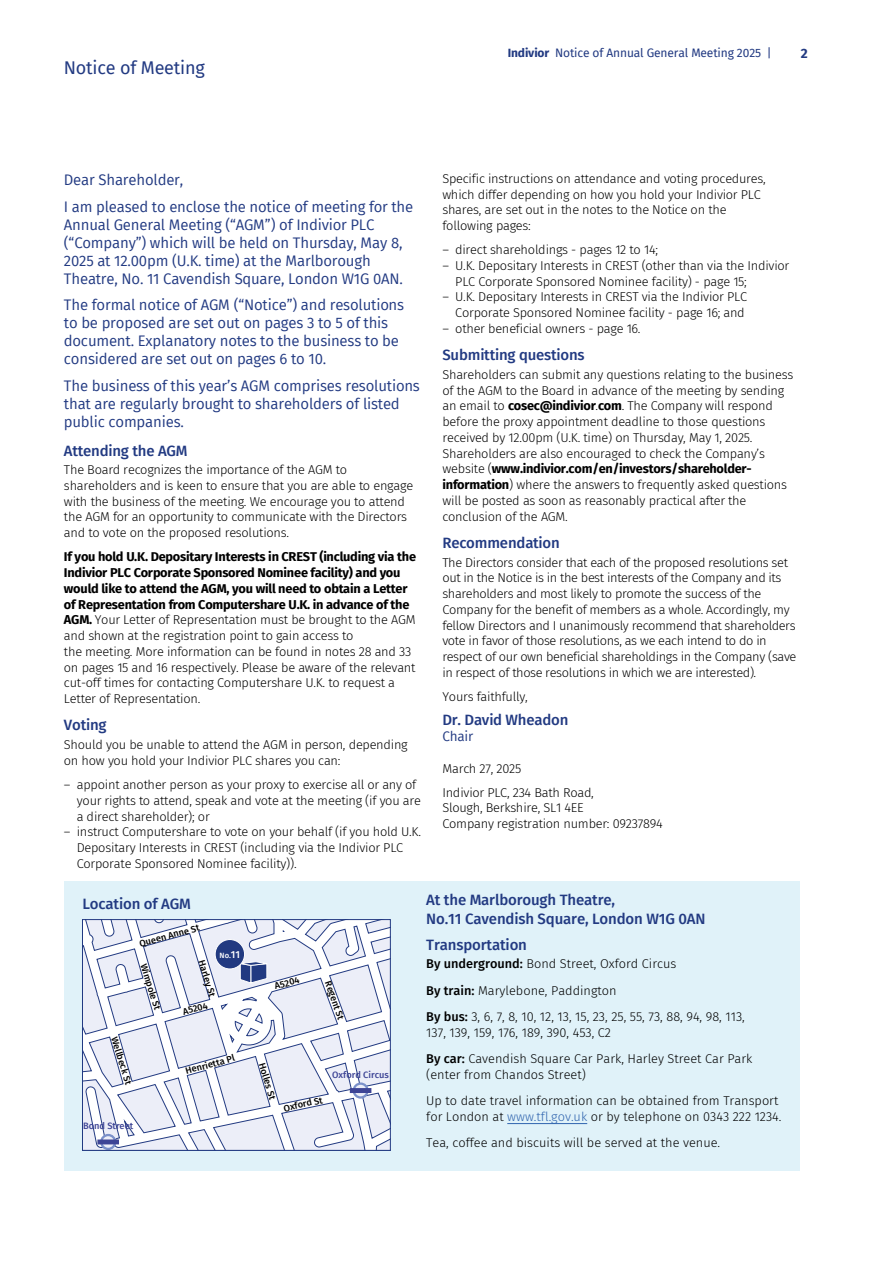
<style>
.page{position:relative;width:893px;height:1263px;background:#fff}
.page>*{position:absolute;margin:0;border:0;box-sizing:border-box;transform-origin:0 0}
.t1{font:18px "Fira Sans";letter-spacing:-.01em;color:#223a82}
.t2{font:15px/18px "Fira Sans";letter-spacing:-.015em;color:#223a82}
.t3{font:500 15px/19.5px "Fira Sans";letter-spacing:-.01em;color:#223a82}
.t4{font:13.5px "Fira Sans";letter-spacing:-.01em;color:#223a82}
.t5{font:700 13.5px "Fira Sans";color:#223a82}
.t6{font:300 12.75px/15.8px "Fira Sans";letter-spacing:-.02em;color:#000}
.t7{font:300 12.75px/26.4px "Fira Sans";color:#000}
.t8{font:12px "Fira Sans";letter-spacing:-.03em;color:#223a82}
.t9{font:12px "Fira Sans";letter-spacing:-.01em;color:#223a82}
.t10{font:500 9.3px "Fira Sans";color:#000}
.t11{font:500 9.3px "Fira Sans";letter-spacing:-.005em;color:#3e4596}
.t12{font:500 7.65px "Fira Sans";color:#fff}
.s1{font-weight:700}
.s2{font-size:10.2px}
.s3{font-weight:500}
.s4{color:#3065af}
</style>
<div class="page">
<div style="left:64px;top:881px;width:735px;height:290px;background:#e0f2f9"></div>
<hr style="left:507px;top:1123px;width:80px;height:1px;background:#3065af">
<svg style="left:84px;top:921px;width:305px;height:228px"></svg>
<div style="left:82px;top:919px;width:309px;height:232px;border:1px solid #223a82"></div>
<h1 class="t1" style="left:64px;top:54px;width:143px">Notice of Meeting</h1>
<p class="t9" style="left:508px;top:44px;width:266px"><span class="s1">Indivior</span> Notice of Annual General Meeting 2025 |</p>
<p class="t5" style="left:801px;top:42px;width:8px">2</p>
<p class="t8" style="left:541px;top:50px;width:260px"><span class="s1">Indivior</span> Notice of Annual General Meeting 2025 | <span class="s1">2</span></p>
<p class="t2" style="left:64px;top:165px;width:351px;line-height:27px">Dear Shareholder,<br>I am pleased to enclose the notice of meeting for the</p>
<p class="t2" style="left:64px;top:215px;width:341px">Annual General Meeting (“AGM”) of Indivior PLC (“Company”) which will be held on Thursday, May 8, 2025 at 12.00pm (U.K. time) at the Marlborough Theatre, No. 11 Cavendish Square, London W1G 0AN.</p>
<p class="t2" style="left:64px;top:296px;width:342px">The formal notice of AGM (“Notice”) and resolutions to be proposed are set out on pages 3 to 5 of this document. Explanatory notes to the business to be considered are set out on pages 6 to 10.</p>
<p class="t2" style="left:64px;top:377px;width:358px">The business of this year’s AGM comprises resolutions that are regularly brought to shareholders of listed public companies.</p>
<p class="t3" style="left:64px;top:440px;width:125px">Attending the AGM</p>
<p class="t6" style="left:64px;top:462px;width:351px">The Board recognizes the importance of the AGM to shareholders and is keen to ensure that you are able to engage with the business of the meeting. We encourage you to attend the AGM for an opportunity to communicate with the Directors and to vote on the proposed resolutions.</p>
<p class="t6" style="left:64px;top:549px;width:354px"><span class="s1">If you hold U.K. Depositary Interests in CREST (including via the Indivior PLC Corporate Sponsored Nominee facility) and you would like to attend the AGM, you will need to obtain a Letter of Representation from Computershare U.K. in advance of the AGM.</span> Your Letter of Representation must be brought to the AGM and shown at the registration point to gain access to<br>the meeting. More information can be found in notes 28 and 33 on pages 15 and 16 respectively. Please be aware of the relevant cut-off times for contacting Computershare U.K. to request a Letter of Representation.</p>
<p class="t3" style="left:64px;top:715px;width:44px">Voting</p>
<p class="t6" style="left:64px;top:736px;width:345px">Should you be unable to attend the AGM in person, depending on how you hold your Indivior PLC shares you can:</p>
<p class="t6" style="left:77px;top:777px;width:346px;text-indent:-13px">– appoint another person as your proxy to exercise all or any of your rights to attend, speak and vote at the meeting (if you are a direct shareholder); or</p>
<p class="t6" style="left:77px;top:824px;width:346px;text-indent:-13px">– instruct Computershare to vote on your behalf (if you hold U.K.<br>Depositary Interests in CREST (including via the Indivior PLC<br>Corporate Sponsored Nominee facility)).</p>
<p class="t6" style="left:442px;top:170px;width:325px">Specific instructions on attendance and voting procedures, which differ depending on how you hold your Indivior PLC shares, are set out in the notes to the Notice on the following pages:</p>
<p class="t6" style="left:442px;top:242px;width:217px">– direct shareholdings - pages 12 to 14;</p>
<p class="t6" style="left:455px;top:258px;width:336px;text-indent:-13px">– U.K. Depositary Interests in CREST (other than via the Indivior<br>PLC Corporate Sponsored Nominee facility) - page 15;</p>
<p class="t6" style="left:442px;top:289px;width:306px;text-align:right">– U.K. Depositary Interests in CREST via the Indivior PLC<br>Corporate Sponsored Nominee facility - page 16; and</p>
<p class="t6" style="left:442px;top:321px;width:200px">– other beneficial owners - page 16.</p>
<p class="t3" style="left:442px;top:344px;width:144px">Submitting questions</p>
<p class="t6" style="left:442px;top:367px;width:353px">Shareholders can submit any questions relating to the business of the AGM to the Board in advance of the meeting by sending an email to <span class="s1">cosec@indivior</span>.<span class="s1">com</span>. The Company will respond before the proxy appointment deadline to those questions received by 12.00pm (U.K. time) on Thursday, May 1, 2025.<br>Shareholders are also encouraged to check the Company’s website (<span class="s1">www.indivior.com/en/investors/shareholder&shy;information</span>) where the answers to frequently asked questions will be posted as soon as reasonably practical after the conclusion of the AGM.</p>
<p class="t3" style="left:442px;top:532px;width:119px">Recommendation</p>
<p class="t6" style="left:442px;top:554px;width:356px">The Directors consider that each of the proposed resolutions set out in the Notice is in the best interests of the Company and its shareholders and most likely to promote the success of the Company for the benefit of members as a whole. Accordingly, my fellow Directors and I unanimously recommend that shareholders vote in favor of those resolutions, as we each intend to do in respect of our own beneficial shareholdings in the Company (save in respect of those resolutions in which we are interested).</p>
<p class="t6" style="left:442px;top:689px;width:87px">Yours faithfully,</p>
<p class="t3" style="left:442px;top:709px;width:128px">Dr. David Wheadon</p>
<p class="t4" style="left:442px;top:727px;width:32px">Chair</p>
<p class="t6" style="left:442px;top:756px;width:153px;line-height:24.2px">March 27, 2025<br>Indivior PLC, 234 Bath Road,</p>
<p class="t6" style="left:442px;top:800px;width:222px">Slough, Berkshire, SL1 4EE<br>Company registration number: 09237894</p>
<p class="t3" style="left:82px;top:893px;width:110px">Location of AGM</p>
<p class="t10" style="left:138px;top:936px;width:63px;rotate:-15deg">Queen Anne St</p>
<p class="t12" style="left:220px;top:949px;width:22px">No.<span class="s2">11</span></p>
<p class="t10" style="left:151px;top:962px;width:49px;rotate:73deg">Wimpole St</p>
<p class="t10" style="left:121px;top:1035px;width:51px;rotate:73deg">Wellbeck St</p>
<p class="t11" style="left:83px;top:1118px;width:52px">Bond Street</p>
<p class="t10" style="left:209px;top:958px;width:40px;rotate:73deg">Harley St</p>
<p class="t10" style="left:181px;top:1004px;width:27px;rotate:-14deg">A5204</p>
<p class="t10" style="left:184px;top:1063px;width:52px;rotate:-15deg">Henrietta Pl</p>
<p class="t10" style="left:273px;top:979px;width:27px;rotate:-14deg">A5204</p>
<p class="t10" style="left:335px;top:979px;width:42px;rotate:71deg">Regent St</p>
<p class="t10" style="left:269px;top:1061px;width:39px;rotate:73deg">Holles St</p>
<p class="t10" style="left:282px;top:1101px;width:41px;rotate:-13deg">Oxford St</p>
<p class="t11" style="left:332px;top:1067px;width:58px">Oxford Circus</p>
<p class="t3" style="left:426px;top:889px;width:281px">At the Marlborough Theatre,<br>No.11 Cavendish Square, London W1G 0AN</p>
<p class="t3" style="left:426px;top:934px;width:102px">Transportation</p>
<p class="t7" style="left:426px;top:950px;width:320px"><span class="s3">By underground:</span> Bond Street, Oxford Circus<br><span class="s3">By train:</span> Marylebone, Paddington<br><span class="s3">By bus:</span> 3, 6, 7, 8, 10, 12, 13, 15, 23, 25, 55, 73, 88, 94, 98, 113,</p>
<p class="t7" style="left:426px;top:1019px;width:328px">137, 139, 159, 176, 189, 390, 453, C2<br><span class="s3">By car:</span> Cavendish Square Car Park, Harley Street Car Park</p>
<p class="t7" style="left:426px;top:1061px;width:354px">(enter from Chandos Street)<br>Up to date travel information can be obtained from Transport</p>
<p class="t7" style="left:426px;top:1103px;width:357px">for London at <span class="s4">www.tfl.gov.uk</span> or by telephone on 0343 222 1234.<br>Tea, coffee and biscuits will be served at the venue.</p>
</div>
